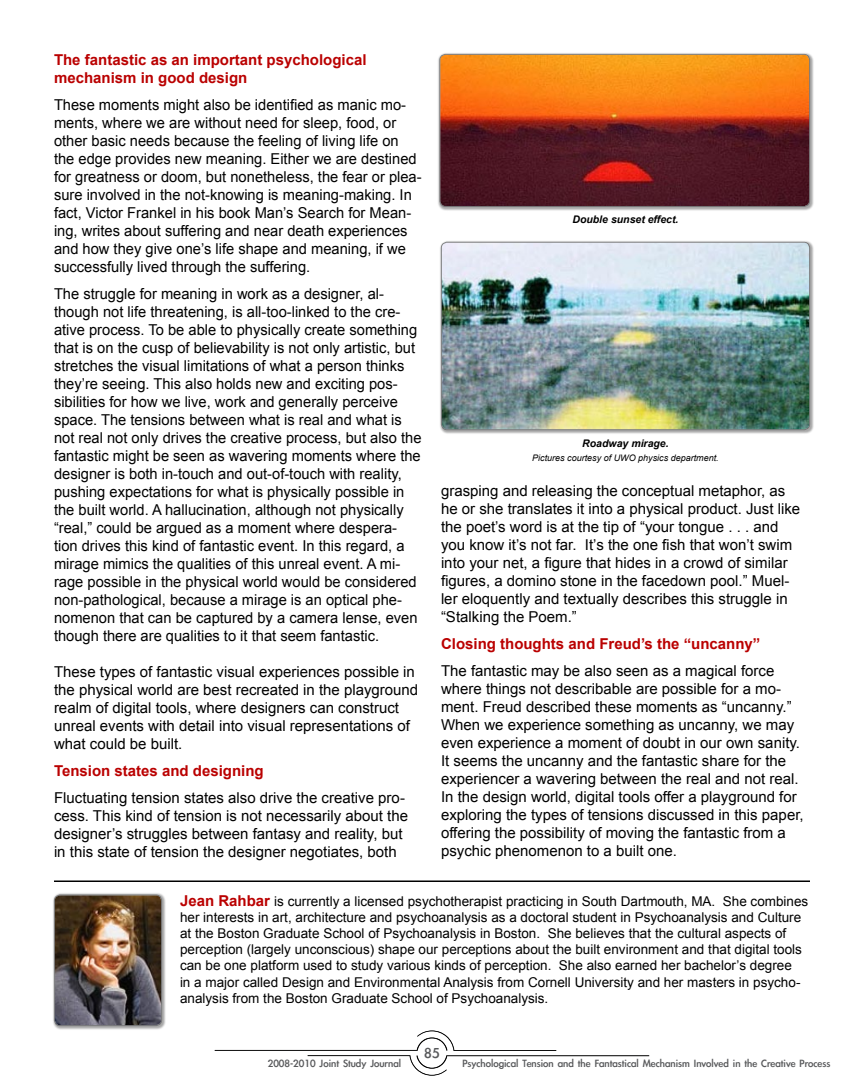
<style>
.page{position:relative;width:864px;height:1080px;background:#fff}
.page>*{position:absolute;margin:0;border:0;box-sizing:border-box;transform-origin:0 0}
.t1{font:16.5px "Li Gothic Med";color:#58595b}
.t2{font:15px/18px "Arial";color:#000}
.t3{font:700 15px/18px "Arial";color:#ba0000}
.t4{font:13.5px/16.2px "Arial";color:#000}
.t5{font:12px "Li Gothic Med";color:#58595b}
.t6{font:italic 700 10.5px "Arial";color:#000}
.t7{font:italic 9px "Arial";color:#000}
.s1{font-weight:700;font-size:15px;color:#ba0000}
</style>
<div class="page">
<img style="left:215px;top:1049px;width:232px;height:26px">
<img style="left:417px;top:1030px;width:30px;height:39px">
<img style="left:417px;top:1031px;width:232px;height:37px">
<div style="left:438px;top:239px;width:411px;height:230px;background:#000;opacity:.35"></div>
<img style="left:442px;top:246px;width:367px;height:183px">
<div style="left:441px;top:242px;width:369px;height:188px;border:1px solid #58595b;border-radius:6px"></div>
<div style="left:437px;top:51px;width:412px;height:195px;background:#000;opacity:.35"></div>
<img style="left:440px;top:55px;width:369px;height:151px">
<div style="left:439px;top:54px;width:371px;height:153px;border:1px solid #58595b;border-radius:6px"></div>
<div style="left:51px;top:892px;width:150px;height:173px;background:#000;opacity:.35"></div>
<img style="left:55px;top:895px;width:106px;height:130px">
<div style="left:54px;top:895px;width:108px;height:131px;border:1px solid #58595b;border-radius:6px"></div>
<hr style="left:54px;top:880px;width:756px;height:2px;background:#000">
<p class="t3" style="left:54px;top:51px;width:314px">The fantastic as an important psychological mechanism in good design</p>
<p class="t2" style="left:54px;top:96px;width:369px">These moments might also be identified as manic mo&shy;ments, where we are without need for sleep, food, or other basic needs because the feeling of living life on the edge provides new meaning. Either we are destined for greatness or doom, but nonetheless, the fear or plea&shy;sure involved in the not-knowing is meaning-making. In fact, Victor Frankel in his book Man’s Search for Mean&shy;ing, writes about suffering and near death experiences and how they give one’s life shape and meaning, if we successfully lived through the suffering.</p>
<p class="t2" style="left:54px;top:285px;width:369px">The struggle for meaning in work as a designer, al&shy;though not life threatening, is all-too-linked to the cre&shy;ative process. To be able to physically create something that is on the cusp of believability is not only artistic, but stretches the visual limitations of what a person thinks they’re seeing. This also holds new and exciting pos&shy;sibilities for how we live, work and generally perceive space. The tensions between what is real and what is not real not only drives the creative process, but also the fantastic might be seen as wavering moments where the designer is both in-touch and out-of-touch with reality, pushing expectations for what is physically possible in the built world. A hallucination, although not physically “real,” could be argued as a moment where despera&shy;tion drives this kind of fantastic event. In this regard, a mirage mimics the qualities of this unreal event. A mi&shy;rage possible in the physical world would be considered non-pathological, because a mirage is an optical phe&shy;nomenon that can be captured by a camera lense, even though there are qualities to it that seem fantastic.</p>
<p class="t2" style="left:54px;top:663px;width:366px">These types of fantastic visual experiences possible in the physical world are best recreated in the playground realm of digital tools, where designers can construct unreal events with detail into visual representations of what could be built.</p>
<p class="t3" style="left:54px;top:762px;width:211px">Tension states and designing</p>
<p class="t2" style="left:54px;top:789px;width:356px">Fluctuating tension states also drive the creative pro&shy;cess. This kind of tension is not necessarily about the designer’s struggles between fantasy and reality, but in this state of tension the designer negotiates, both</p>
<p class="t6" style="left:573px;top:212px;width:107px">Double sunset effect.</p>
<p class="t6" style="left:582px;top:437px;width:88px">Roadway mirage.</p>
<p class="t7" style="left:532px;top:452px;width:188px">Pictures courtesy of UWO physics department.</p>
<p class="t2" style="left:441px;top:482px;width:361px">grasping and releasing the conceptual metaphor, as he or she translates it into a physical product. Just like the poet’s word is at the tip of “your tongue . . . and you know it’s not far. It’s the one fish that won’t swim into your net, a figure that hides in a crowd of similar figures, a domino stone in the facedown pool.” Muel&shy;ler eloquently and textually describes this struggle in “Stalking the Poem.”</p>
<p class="t3" style="left:441px;top:635px;width:321px">Closing thoughts and Freud’s the “uncanny”</p>
<p class="t2" style="left:441px;top:662px;width:364px">The fantastic may be also seen as a magical force where things not describable are possible for a mo&shy;ment. Freud described these moments as “uncanny.” When we experience something as uncanny, we may even experience a moment of doubt in our own sanity.<br>It seems the uncanny and the fantastic share for the experiencer a wavering between the real and not real.<br>In the design world, digital tools offer a playground for exploring the types of tensions discussed in this paper, offering the possibility of moving the fantastic from a psychic phenomenon to a built one.</p>
<p class="t4" style="left:180px;top:893px;width:630px"><span class="s1">Jean Rahbar</span> is currently a licensed psychotherapist practicing in South Dartmouth, MA. She combines her interests in art, architecture and psychoanalysis as a doctoral student in Psychoanalysis and Culture at the Boston Graduate School of Psychoanalysis in Boston. She believes that the cultural aspects of perception (largely unconscious) shape our perceptions about the built environment and that digital tools can be one platform used to study various kinds of perception. She also earned her bachelor’s degree<br>in a major called Design and Environmental Analysis from Cornell University and her masters in psycho&shy;analysis from the Boston Graduate School of Psychoanalysis.</p>
<p class="t1" style="left:424px;top:1045px;width:17px">85</p>
<p class="t5" style="left:268px;top:1057px;width:135px">2008-2010 Joint Study Journal</p>
<p class="t5" style="left:462px;top:1057px;width:369px">Psychological Tension and the Fantastical Mechanism Involved in the Creative Process</p>
</div>
